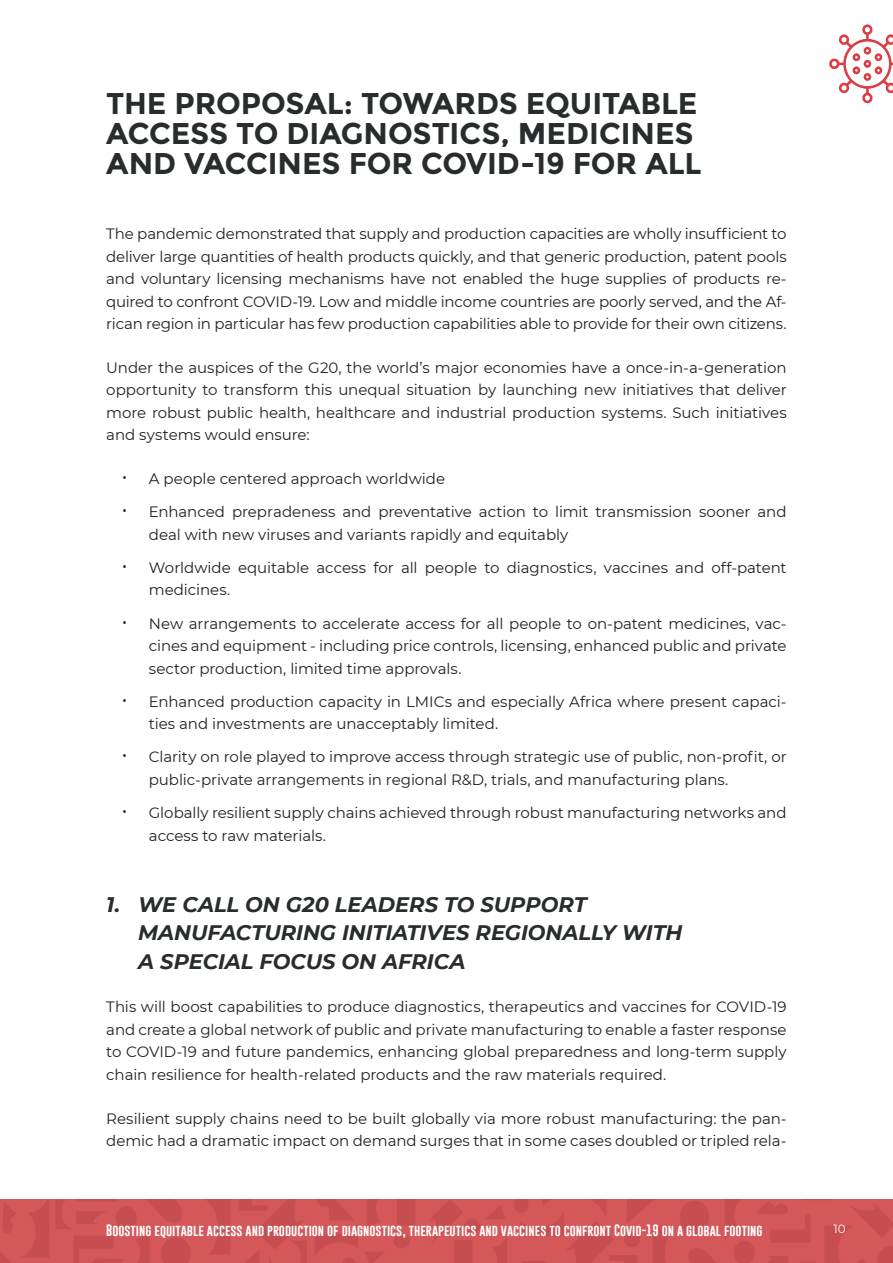
<style>
.page{position:relative;width:893px;height:1263px;background:#fff}
.page>*{position:absolute;margin:0;border:0;box-sizing:border-box;transform-origin:0 0}
.t1{font:700 30px/30px "Montserrat";letter-spacing:-.005em;color:#282c2c}
.t2{font:italic 700 21px/28.5px "Montserrat";letter-spacing:-.005em;color:#282c2c}
.t3{font:15px/22.5px "Montserrat";letter-spacing:-.005em;color:#221f1f}
.t4{font:12px "Gobold";color:#fff}
.t5{font:12px "Montserrat";color:#fff}
.s1{font-size:18px}
</style>
<div class="page">
<div style="left:0;top:1199px;width:893px;height:64px;background:#d45759"></div>
<svg style="left:514px;top:1199px;width:379px;height:64px"></svg>
<svg style="left:430px;top:1200px;width:77px;height:63px"></svg>
<svg style="left:0;top:1199px;width:415px;height:64px"></svg>
<svg style="left:829px;top:24px;width:64px;height:79px"></svg>
<h1 class="t1" style="left:106px;top:91px;width:597px">THE PROPOSAL: TOWARDS EQUITABLE<br>ACCESS TO DIAGNOSTICS, MEDICINES<br>AND VACCINES FOR COVID-19 FOR ALL</h1>
<p class="t3" style="left:106px;top:222px;width:682px;text-align:justify">The pandemic demonstrated that supply and production capacities are wholly insufficient to deliver large quantities of health products quickly, and that generic production, patent pools and voluntary licensing mechanisms have not enabled the huge supplies of products re&shy;quired to confront COVID-19. Low and middle income countries are poorly served, and the Af&shy;rican region in particular has few production capabilities able to provide for their own citizens.</p>
<p class="t3" style="left:106px;top:357px;width:682px;text-align:justify">Under the auspices of the G20, the world’s major economies have a once-in-a-generation opportunity to transform this unequal situation by launching new initiatives that deliver more robust public health, healthcare and industrial production systems. Such initiatives and systems would ensure:</p>
<p class="t3" style="left:122px;top:469px;width:325px"><span class="s1">ظ</span> A people centered approach worldwide</p>
<p class="t3" style="left:149px;top:502px;width:639px;text-indent:-27px"><span class="s1">ظ</span> Enhanced prepradeness and preventative action to limit transmission sooner and deal with new viruses and variants rapidly and equitably</p>
<p class="t3" style="left:149px;top:558px;width:639px;text-indent:-27px"><span class="s1">ظ</span> Worldwide equitable access for all people to diagnostics, vaccines and off-patent medicines.</p>
<p class="t3" style="left:149px;top:613px;width:639px;text-align:justify;text-indent:-27px"><span class="s1">ظ</span> New arrangements to accelerate access for all people to on-patent medicines, vac&shy;cines and equipment - including price controls, licensing, enhanced public and private sector production, limited time approvals.</p>
<p class="t3" style="left:149px;top:691px;width:639px;text-indent:-27px"><span class="s1">ظ</span> Enhanced production capacity in LMICs and especially Africa where present capaci&shy;ties and investments are unacceptably limited.</p>
<p class="t3" style="left:149px;top:745px;width:639px;text-indent:-27px"><span class="s1">ظ</span> Clarity on role played to improve access through strategic use of public, non-profit, or public-private arrangements in regional R&amp;D, trials, and manufacturing plans.</p>
<p class="t3" style="left:149px;top:803px;width:639px;text-indent:-27px"><span class="s1">ظ</span> Globally resilient supply chains achieved through robust manufacturing networks and access to raw materials.</p>
<h2 class="t2" style="left:138px;top:889px;width:546px;text-indent:-32px">1. WE CALL ON G20 LEADERS TO SUPPORT<br>MANUFACTURING INITIATIVES REGIONALLY WITH<br>A SPECIAL FOCUS ON AFRICA</h2>
<p class="t3" style="left:106px;top:997px;width:682px;text-align:justify">This will boost capabilities to produce diagnostics, therapeutics and vaccines for COVID-19 and create a global network of public and private manufacturing to enable a faster response to COVID-19 and future pandemics, enhancing global preparedness and long-term supply chain resilience for health-related products and the raw materials required.</p>
<p class="t3" style="left:106px;top:1108px;width:682px">Resilient supply chains need to be built globally via more robust manufacturing: the pan&shy;demic had a dramatic impact on demand surges that in some cases doubled or tripled rela-</p>
<p class="t4" style="left:106px;top:1224px;width:658px">Boosting equitable access and production of diagnostics, therapeutics and vaccines to confront Covid-19 on a global footing</p>
<p class="t5" style="left:833px;top:1224px;width:14px">10</p>
</div>
